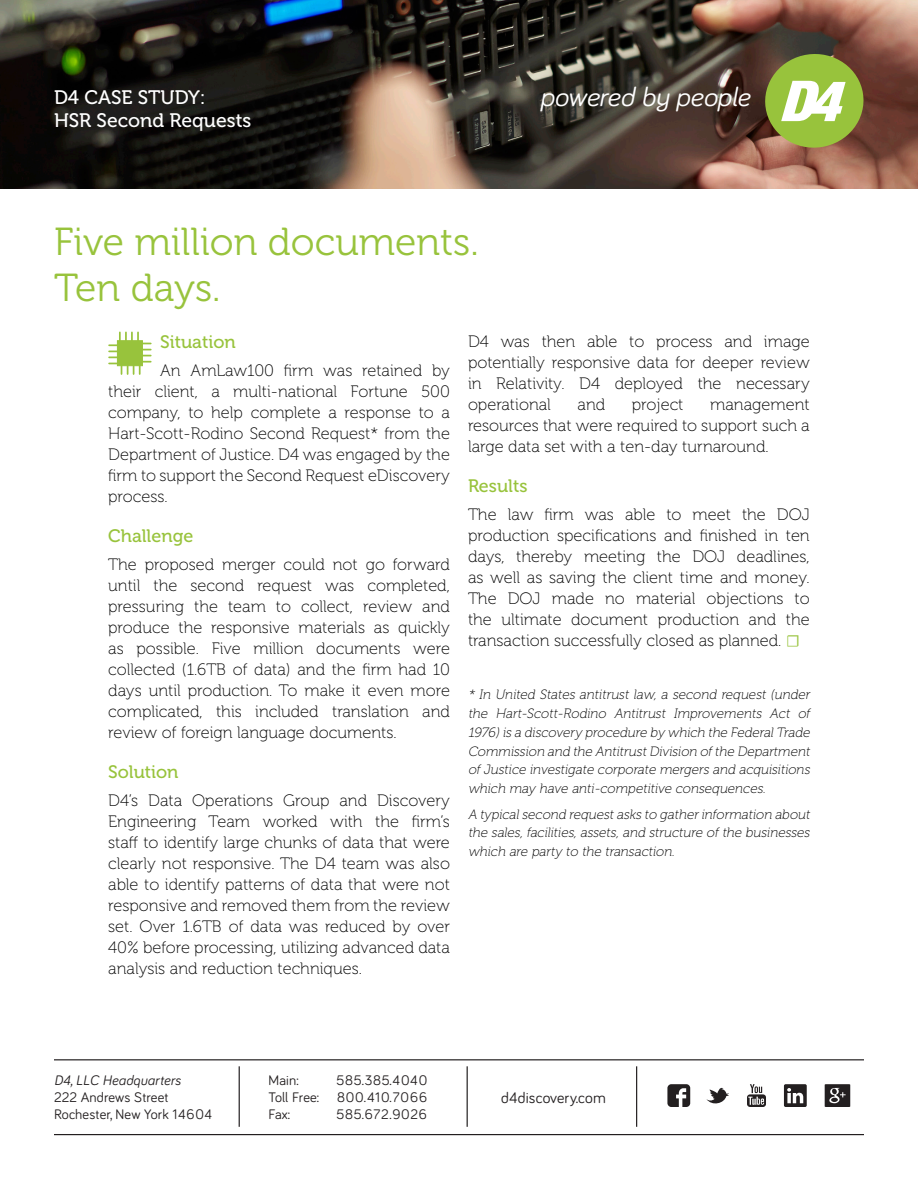
<style>
.page{position:relative;width:918px;height:1188px;background:#fff}
.page>*{position:absolute;margin:0;border:0;box-sizing:border-box;transform-origin:0 0}
.t1{font:39px "Museo 300";color:#98c33c}
.t2{font:italic 27.3px "Bariol";color:#fff;scale:1.06 1}
.t3{font:19.5px "Museo 500";color:#fff}
.Large_Text_-_NO_Bull{font:18px "Museo 500";color:#98c33c}
.Body_Copy{font:16.5px/21px "Museo 100";color:#000;text-align:justify}
.t4{font:15.75px "Bariol";letter-spacing:.005em;color:#231f20}
.t5{font:14.25px "Bariol";letter-spacing:.01em;color:#231f20}
.t6{font:14.25px "Bariol";letter-spacing:.05em;color:#231f20}
.t7{font:italic 14.25px "Bariol";letter-spacing:.01em;color:#231f20}
.t8{font:14.25px "Bariol";letter-spacing:.065em;color:#231f20}
.Body_Copy-2{font:italic 13.5px/18.8px "Museo 100";color:#000;text-align:justify}
.s1{font-family:"Minion Pro";color:#98c33c}
</style>
<div class="page">
<hr style="left:54px;top:1134px;width:810px;height:1px;background:#231f20">
<hr style="left:54px;top:1059px;width:810px;height:1px;background:#231f20">
<hr style="left:239px;top:1066px;width:1px;height:61px;background:#231f20">
<hr style="left:467px;top:1066px;width:1px;height:61px;background:#231f20">
<hr style="left:636px;top:1066px;width:1px;height:61px;background:#231f20">
<img style="left:0;top:0;width:918px;height:189px">
<svg style="left:758px;top:47px;width:112px;height:107px"></svg>
<svg style="left:109px;top:332px;width:42px;height:42px"></svg>
<svg style="left:667px;top:1084px;width:23px;height:23px"></svg>
<svg style="left:706px;top:1088px;width:23px;height:16px"></svg>
<svg style="left:747px;top:1084px;width:19px;height:23px"></svg>
<svg style="left:784px;top:1084px;width:23px;height:23px"></svg>
<svg style="left:825px;top:1084px;width:25px;height:23px"></svg>
<p class="t3" style="left:54px;top:87px;width:153px">D4 CASE STUDY:</p>
<h2 class="t2" style="left:540px;top:78px;width:200px">powered by people</h2>
<p class="t3" style="left:54px;top:110px;width:199px">HSR Second Requests</p>
<p class="t1" style="left:54px;top:220px;width:426px">Five million documents.</p>
<p class="t1" style="left:54px;top:267px;width:168px">Ten days.</p>
<p class="Large_Text_-_NO_Bull" style="left:160px;top:332px;width:77px">Situation</p>
<p class="Body_Copy" style="left:108px;top:360px;width:343px;text-indent:52px">An AmLaw100 firm was retained by their client, a multi-national Fortune 500 company, to help complete a response to a Hart-Scott-Rodino Second Request* from the Department of Justice. D4 was engaged by the firm to support the Second Request eDiscovery process.</p>
<p class="Large_Text_-_NO_Bull" style="left:108px;top:526px;width:87px">Challenge</p>
<p class="Body_Copy" style="left:108px;top:554px;width:343px">The proposed merger could not go forward until the second request was completed, pressuring the team to collect, review and produce the responsive materials as quickly as possible. Five million documents were collected (1.6TB of data) and the firm had 10 days until production. To make it even more complicated, this included translation and review of foreign language documents.</p>
<p class="Large_Text_-_NO_Bull" style="left:108px;top:762px;width:72px">Solution</p>
<p class="Body_Copy" style="left:108px;top:790px;width:343px">D4’s Data Operations Group and Discovery Engineering Team worked with the firm’s staff to identify large chunks of data that were clearly not responsive. The D4 team was also able to identify patterns of data that were not responsive and removed them from the review set. Over 1.6TB of data was reduced by over 40% before processing, utilizing advanced data analysis and reduction techniques.</p>
<p class="Body_Copy" style="left:468px;top:331px;width:343px">D4 was then able to process and image potentially responsive data for deeper review in Relativity. D4 deployed the necessary operational</p>
<p class="Body_Copy" style="left:578px;top:394px;width:29px">and</p>
<p class="Body_Copy" style="left:632px;top:394px;width:53px">project</p>
<p class="Body_Copy" style="left:468px;top:394px;width:343px;text-indent:242px">management resources that were required to support such a large data set with a ten-day turnaround.</p>
<p class="Large_Text_-_NO_Bull" style="left:468px;top:476px;width:61px">Results</p>
<p class="Body_Copy" style="left:468px;top:504px;width:343px">The law firm was able to meet the DOJ production specifications and finished in ten days, thereby meeting the DOJ deadlines, as well as saving the client time and money.<br>The DOJ made no material objections to the ultimate document production and the transaction successfully closed as planned. <span class="s1">☐</span></p>
<p class="Body_Copy-2" style="left:468px;top:686px;width:346px">* In United States antitrust law, a second request (under the Hart-Scott-Rodino Antitrust Improvements Act of 1976)is a discovery procedure by which the FederalTrade Commission and the AntitrustDivision ofthe Department of Justice investigate corporate mergers and acquisitions which may have anti-competitive consequences.</p>
<p class="Body_Copy-2" style="left:468px;top:805px;width:346px">A typicalsecond requestasks to gatherinformation about the sales, facilities, assets, and structure of the businesses which are party to the transaction.</p>
<p class="t7" style="left:54px;top:1070px;width:129px">D4, LLC Headquarters</p>
<p class="t5" style="left:54px;top:1087px;width:116px">222 Andrews Street</p>
<p class="t5" style="left:54px;top:1104px;width:160px">Rochester, New York 14604</p>
<p class="t5" style="left:268px;top:1070px;width:32px">Main:</p>
<p class="t6" style="left:337px;top:1070px;width:92px">585.385.4040</p>
<p class="t5" style="left:268px;top:1087px;width:52px">Toll Free:</p>
<p class="t8" style="left:337px;top:1087px;width:92px">800.410.7066</p>
<p class="t5" style="left:268px;top:1104px;width:23px">Fax:</p>
<p class="t6" style="left:337px;top:1104px;width:92px">585.672.9026</p>
<p class="t4" style="left:501px;top:1087px;width:106px">d4discovery.com</p>
</div>
